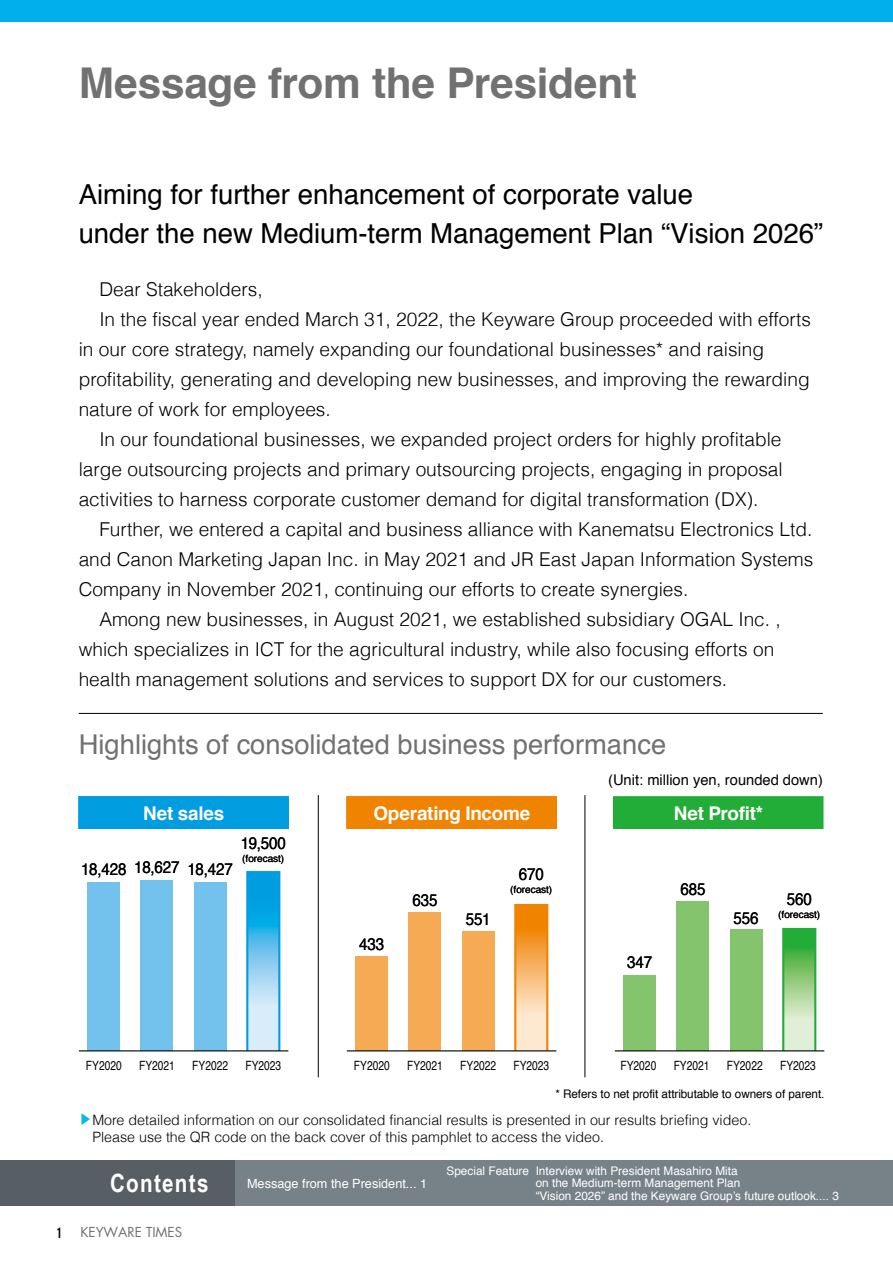
<style>
.page{position:relative;width:893px;height:1263px;background:#fff}
.page>*{position:absolute;margin:0;border:0;box-sizing:border-box;transform-origin:0 0}
.t1{font:700 42.45px "Helvetica";letter-spacing:-.01em;color:#727171}
.t2{font:27.6px/39px "Helvetica";color:#000}
.t3{font:27.3px "Helvetica";color:#727171}
.t4{font:700 25.2px "Arial Narrow";letter-spacing:.05em;color:#fff}
.t5{font:300 19.05px "Helvetica";color:#000}
.t6{font:700 18.9px "Helvetica";letter-spacing:-.01em;color:#fff}
.t7{font:16.8px "Helvetica";letter-spacing:-.005em;color:#000;scale:.9 1}
.t8{font:16.8px "Helvetica";letter-spacing:-.01em;color:#fff}
.t9{font:700 condensed 14.85px "DIN Neuzeit Grotesk";color:#000}
.t10{font:14.7px "Helvetica";color:#000}
.t11{font:300 14.25px/17.7px "Helvetica";color:#000}
.t12{font:13.35px "Futura Std";color:#727171}
.t13{font:12.75px "Helvetica";color:#000;scale:.8 1}
.t14{font:12.75px "Helvetica";color:#fff}
.t15{font:11.85px/12.8px "Helvetica";color:#fff}
.t16{font:11.7px "Helvetica";letter-spacing:-.01em;color:#000}
.t17{font:10.05px "Helvetica";letter-spacing:-.005em;color:#000}
.s1{font-family:"UD Shin Go Pr 6";font-size:12.75px;color:#00b9ef}
</style>
<div class="page">
<div style="left:0;top:1160px;width:243px;height:46px;background:#585f64"></div>
<div style="left:235px;top:1160px;width:658px;height:46px;background:#778288"></div>
<div style="left:613px;top:797px;width:210px;height:31px;background:#22ac38"></div>
<div style="left:613px;top:796px;width:210px;height:33px;border:1px solid #22ac38"></div>
<div style="left:79px;top:797px;width:209px;height:31px;background:#009de1"></div>
<div style="left:79px;top:796px;width:210px;height:33px;border:1px solid #009de1"></div>
<div style="left:347px;top:797px;width:209px;height:31px;background:#f08300"></div>
<div style="left:347px;top:796px;width:210px;height:33px;border:1px solid #f08300"></div>
<hr style="left:318px;top:795px;width:1px;height:282px;background:#000">
<hr style="left:585px;top:795px;width:1px;height:282px;background:#000">
<div style="left:88px;top:882px;width:32px;height:169px;background:#72c2ed"></div>
<div style="left:141px;top:880px;width:32px;height:171px;background:#72c2ed"></div>
<div style="left:194px;top:882px;width:32px;height:169px;background:#72c2ed"></div>
<svg style="left:246px;top:871px;width:34px;height:179px;background:#66c2ed"></svg>
<hr style="left:79px;top:1050px;width:209px;height:1px;background:#000">
<div style="left:356px;top:956px;width:32px;height:95px;background:#f5aa53"></div>
<div style="left:409px;top:913px;width:32px;height:138px;background:#f5aa53"></div>
<div style="left:462px;top:931px;width:32px;height:120px;background:#f5aa53"></div>
<svg style="left:514px;top:904px;width:34px;height:146px;background:#f6b466"></svg>
<hr style="left:347px;top:1050px;width:209px;height:1px;background:#000">
<div style="left:624px;top:975px;width:32px;height:76px;background:#84c46d"></div>
<div style="left:677px;top:902px;width:32px;height:149px;background:#84c46d"></div>
<div style="left:730px;top:930px;width:32px;height:121px;background:#84c46d"></div>
<svg style="left:782px;top:928px;width:34px;height:122px;background:#88cc83"></svg>
<hr style="left:615px;top:1050px;width:209px;height:1px;background:#000">
<div style="left:0;top:0;width:893px;height:21px;background:#00afec"></div>
<hr style="left:79px;top:713px;width:744px;height:1px;background:#000">
<h1 class="t1" style="left:79px;top:48px;width:560px">Message from the President</h1>
<h2 class="t2" style="left:79px;top:175px;width:746px">Aiming for further enhancement of corporate value<br>under the new Medium-term Management Plan “Vision 2026”</h2>
<p class="t5" style="left:99px;top:274px;width:165px">Dear Stakeholders,</p>
<p class="t5" style="left:99px;top:304px;width:713px">In the fiscal year ended March 31, 2022, the Keyware Group proceeded with efforts</p>
<p class="t5" style="left:79px;top:334px;width:687px">in our core strategy, namely expanding our foundational businesses* and raising</p>
<p class="t5" style="left:79px;top:364px;width:732px">profitability, generating and developing new businesses, and improving the rewarding</p>
<p class="t5" style="left:79px;top:394px;width:254px">nature of work for employees.</p>
<p class="t5" style="left:99px;top:424px;width:684px">In our foundational businesses, we expanded project orders for highly profitable</p>
<p class="t5" style="left:79px;top:454px;width:706px">large outsourcing projects and primary outsourcing projects, engaging in proposal</p>
<p class="t5" style="left:79px;top:484px;width:681px">activities to harness corporate customer demand for digital transformation (DX).</p>
<p class="t5" style="left:99px;top:514px;width:714px">Further, we entered a capital and business alliance with Kanematsu Electronics Ltd.</p>
<p class="t5" style="left:79px;top:544px;width:736px">and Canon Marketing Japan Inc. in May 2021 and JR East Japan Information Systems</p>
<p class="t5" style="left:79px;top:574px;width:611px">Company in November 2021, continuing our efforts to create synergies.</p>
<p class="t5" style="left:99px;top:604px;width:683px">Among new businesses, in August 2021, we established subsidiary OGAL Inc. ,</p>
<p class="t5" style="left:79px;top:634px;width:697px">which specializes in ICT for the agricultural industry, while also focusing efforts on</p>
<p class="t5" style="left:79px;top:664px;width:650px">health management solutions and services to support DX for our customers.</p>
<h3 class="t3" style="left:79px;top:724px;width:589px">Highlights of consolidated business performance</h3>
<p class="t10" style="left:608px;top:769px;width:216px">(Unit: million yen, rounded down)</p>
<p class="t8" style="left:149px;top:801px;width:72px">Net Sales</p>
<p class="t6" style="left:373px;top:798px;width:158px">Operating Income</p>
<p class="t8" style="left:387px;top:801px;width:132px">Operating Income</p>
<p class="t6" style="left:674px;top:798px;width:91px">Net Profit*</p>
<p class="t6" style="left:143px;top:798px;width:83px">Net sales</p>
<p class="t7" style="left:81px;top:856px;width:170px">18,428 18,627 18,427</p>
<p class="t7" style="left:241px;top:830px;width:52px">19,500</p>
<p class="t17" style="left:242px;top:850px;width:44px">(forecast)</p>
<p class="t7" style="left:359px;top:931px;width:29px">433</p>
<p class="t7" style="left:412px;top:887px;width:29px">635</p>
<p class="t7" style="left:466px;top:906px;width:29px">551</p>
<p class="t7" style="left:519px;top:861px;width:29px">670</p>
<p class="t17" style="left:510px;top:882px;width:44px">(forecast)</p>
<p class="t7" style="left:627px;top:950px;width:29px">347</p>
<p class="t7" style="left:680px;top:876px;width:29px">685</p>
<p class="t7" style="left:734px;top:905px;width:29px">556</p>
<p class="t7" style="left:787px;top:886px;width:29px">560</p>
<p class="t17" style="left:778px;top:907px;width:44px">(forecast)</p>
<p class="t13" style="left:86px;top:1055px;width:46px">FY2020</p>
<p class="t13" style="left:139px;top:1055px;width:46px">FY2021</p>
<p class="t13" style="left:192px;top:1055px;width:46px">FY2022</p>
<p class="t13" style="left:245px;top:1055px;width:46px">FY2023</p>
<p class="t13" style="left:354px;top:1055px;width:46px">FY2020</p>
<p class="t13" style="left:407px;top:1055px;width:46px">FY2021</p>
<p class="t13" style="left:460px;top:1055px;width:46px">FY2022</p>
<p class="t13" style="left:513px;top:1055px;width:46px">FY2023</p>
<p class="t13" style="left:621px;top:1055px;width:46px">FY2020</p>
<p class="t13" style="left:674px;top:1055px;width:46px">FY2021</p>
<p class="t13" style="left:727px;top:1055px;width:46px">FY2022</p>
<p class="t13" style="left:780px;top:1055px;width:46px">FY2023</p>
<p class="t16" style="left:555px;top:1085px;width:271px">* Refers to net profit attributable to owners of parent.</p>
<p class="t11" style="left:92px;top:1110px;width:660px;text-indent:-14px"><span class="s1">▶</span> More detailed information on our consolidated financial results is presented in our results briefing video.<br>Please use the QR code on the back cover of this pamphlet to access the video.</p>
<h3 class="t4" style="left:110px;top:1168px;width:100px">Contents</h3>
<p class="t14" style="left:247px;top:1173px;width:182px">Message from the President... 1</p>
<p class="t9" style="left:57px;top:1224px;width:6px">1</p>
<p class="t12" style="left:80px;top:1224px;width:103px">KEYWARE TIMES</p>
<p class="t15" style="left:536px;top:1164px;width:305px;text-indent:-89px">Special Feature Interview with President Masahiro Mita<br>on the Medium-term Management Plan<br>“Vision 2026” and the Keyware Group’s future outlook.... 3</p>
</div>
